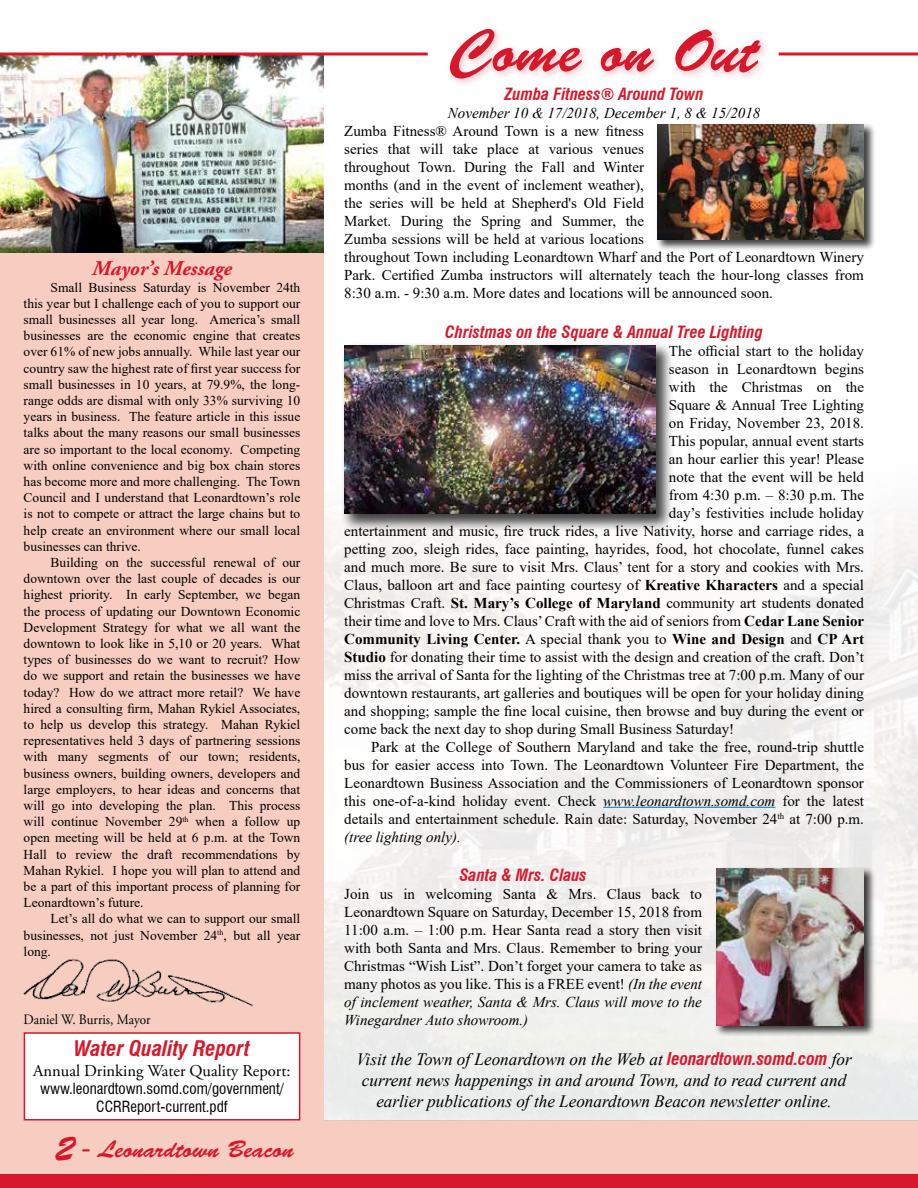
<style>
.page{position:relative;width:918px;height:1188px;background:#fff}
.page>*{position:absolute;margin:0;border:0;box-sizing:border-box;transform-origin:0 0}
.t1{font:60px "Brush Script Std";color:#d7182a}
.t2{font:24px "Brush Script Std";color:#d7182a}
.t3{font:italic 700 condensed 21px "Swiss 721 BT";color:#d7182a}
.t4{font:italic 700 21px "Adobe Garamond Pro";color:#d7182a}
.t5{font:italic 17.25px/20.9px "Times New Roman";color:#000;text-align:center}
.t6{font:italic 700 condensed 16.5px "Swiss 721 BT";color:#d7182a}
.t7{font:16.5px "Adobe Garamond Pro";color:#000}
.t8{font:15px/18px "Times New Roman";color:#000}
.t9{font:700 15px "Times New Roman";color:#000}
.t10{font:condensed 15px/18px "Swiss 721 BT";color:#000;text-align:center}
.t11{font:italic 15px "Times New Roman";color:#000}
.t12{font:14.25px "Adobe Garamond Pro";color:#000;scale:.93 1}
.t13{font:13.5px/16.2px "Times New Roman";color:#000;text-align:justify}
.s1{font-size:36px}
.s2{font-weight:700}
.s3{font-weight:400}
.s4{font-style:italic}
.s5{font-family:"Swiss 721 BT";font-weight:700;font-stretch:condensed;color:#d7182a}
</style>
<div class="page">
<div style="left:0;top:1120px;width:918px;height:68px;background:#f6cdc0"></div>
<div style="left:0;top:1174px;width:918px;height:14px;background:#d7182a"></div>
<div style="left:0;top:188px;width:324px;height:932px;background:#f6cdc0"></div>
<img style="left:0;top:56px;width:324px;height:196px">
<svg style="left:779px;top:52px;width:139px;height:4px"></svg>
<div style="left:445px;top:25px;width:325px;height:63px;background:#d7182a;opacity:.2"></div>
<svg style="left:0;top:52px;width:428px;height:4px;background:#d54653"></svg>
<div style="left:24px;top:1033px;width:276px;height:87px;background:#fff"></div>
<div style="left:24px;top:1032px;width:276px;height:88px;border:2px solid #d7182a"></div>
<img style="left:24px;top:959px;width:230px;height:48px">
<div style="left:655px;top:122px;width:221px;height:129px;background:#000;opacity:.75"></div>
<img style="left:658px;top:124px;width:206px;height:116px">
<hr style="left:603px;top:807px;width:172px;height:1px;background:#0070c0">
<div style="left:340px;top:341px;width:334px;height:191px;background:#000;opacity:.75"></div>
<img style="left:344px;top:345px;width:311px;height:169px">
<div style="left:714px;top:866px;width:162px;height:171px;background:#000;opacity:.75"></div>
<img style="left:717px;top:869px;width:147px;height:156px">
<h3 class="t4" style="left:92px;top:257px;width:141px">Mayor’s Message</h3>
<p class="t13" style="left:24px;top:279px;width:278px;text-indent:27px">Small Business Saturday is November 24th this year but I challenge each of you to support our small businesses all year long. America’s small businesses are the economic engine that creates over 61% of new jobs annually. While last year our country saw the highest rate of first year success for small businesses in 10 years, at 79.9%, the long&shy;range odds are dismal with only 33% surviving 10 years in business. The feature article in this issue talks about the many reasons our small businesses are so important to the local economy. Competing with online convenience and big box chain stores has become more and more challenging. The Town Council and I understand that Leonardtown’s role is not to compete or attract the large chains but to help create an environment where our small local businesses can thrive.</p>
<p class="t13" style="left:24px;top:554px;width:278px;text-indent:27px">Building on the successful renewal of our downtown over the last couple of decades is our highest priority. In early September, we began the process of updating our Downtown Economic Development Strategy for what we all want the downtown to look like in 5,10 or 20 years. What types of businesses do we want to recruit? How do we support and retain the businesses we have today? How do we attract more retail? We have hired a consulting firm, Mahan Rykiel Associates, to help us develop this strategy. Mahan Rykiel representatives held 3 days of partnering sessions with many segments of our town; residents, business owners, building owners, developers and large employers, to hear ideas and concerns that will go into developing the plan. This process will continue November 29<sup>th</sup> when a follow up open meeting will be held at 6 p.m. at the Town Hall to review the draft recommendations by Mahan Rykiel. I hope you will plan to attend and be a part of this important process of planning for Leonardtown’s future.</p>
<p class="t13" style="left:24px;top:910px;width:278px;text-indent:27px">Let’s all do what we can to support our small businesses, not just November 24<sup>th</sup>, but all year long.</p>
<p class="t12" style="left:24px;top:1011px;width:138px">Daniel W. Burris, Mayor</p>
<h3 class="t3" style="left:74px;top:1036px;width:178px">Water Quality Report</h3>
<p class="t7" style="left:33px;top:1061px;width:259px">Annual Drinking Water Quality Report:</p>
<p class="t10" style="left:40px;top:1080px;width:245px">www.leonardtown.somd.com/government/<br>CCRReport-current.pdf</p>
<h2 class="t2" style="left:54px;top:1136px;width:241px"><span class="s1">2</span> - Leonardtown Beacon</h2>
<h1 class="t1" style="left:450px;top:18px;width:309px">Come on Out</h1>
<p class="t6" style="left:505px;top:84px;width:201px">Zumba Fitness® Around Town</p>
<p class="t11" style="left:448px;top:103px;width:314px">November 10 &amp; 17/2018, December 1, 8 &amp; 15/2018</p>
<p class="t8" style="left:344px;top:122px;width:521px">Zumba Fitness® Around Town is a new fitness<br>series that will take place at various venues<br>throughout Town. During the Fall and Winter<br>months (and in the event of inclement weather),<br>the series will be held at Shepherd's Old Field<br>Market. During the Spring and Summer, the<br>Zumba sessions will be held at various locations<br>throughout Town including Leonardtown Wharf and the Port of Leonardtown Winery Park. Certified Zumba instructors will alternately teach the hour-long classes from 8:30 a.m. - 9:30 a.m. More dates and locations will be announced soon.</p>
<p class="t6" style="left:445px;top:322px;width:319px">Christmas on the Square &amp; Annual Tree Lighting</p>
<p class="t8" style="left:669px;top:341px;width:197px">The official start to the holiday</p>
<p class="t8" style="left:669px;top:359px;width:197px">season in Leonardtown begins</p>
<p class="t8" style="left:669px;top:377px;width:197px">with the Christmas on the</p>
<p class="t8" style="left:669px;top:395px;width:197px">Square &amp; Annual Tree Lighting</p>
<p class="t8" style="left:669px;top:413px;width:197px">on Friday, November 23, 2018.</p>
<p class="t8" style="left:669px;top:431px;width:197px">This popular, annual event starts</p>
<p class="t8" style="left:669px;top:449px;width:197px">an hour earlier this year! Please</p>
<p class="t8" style="left:669px;top:467px;width:197px">note that the event will be held</p>
<p class="t8" style="left:669px;top:485px;width:197px">from 4:30 p.m. – 8:30 p.m. The</p>
<p class="t8" style="left:669px;top:503px;width:197px">day’s festivities include holiday</p>
<p class="t8" style="left:344px;top:521px;width:521px">entertainment and music, fire truck rides, a live Nativity, horse and carriage rides, a</p>
<p class="t8" style="left:344px;top:539px;width:521px">petting zoo, sleigh rides, face painting, hayrides, food, hot chocolate, funnel cakes</p>
<p class="t8" style="left:344px;top:557px;width:521px">and much more. Be sure to visit Mrs. Claus’ tent for a story and cookies with Mrs.</p>
<p class="t8" style="left:344px;top:575px;width:521px">Claus, balloon art and face painting courtesy of <span class="s2">Kreative Kharacters</span> and a special</p>
<p class="t8" style="left:344px;top:593px;width:521px">Christmas Craft. <span class="s2">St. Mary’s College of Maryland</span> community art students donated</p>
<p class="t8" style="left:344px;top:611px;width:521px">their time and love to Mrs. Claus’ Craft with the aid of seniors from <span class="s2">Cedar Lane Senior</span></p>
<p class="t9" style="left:344px;top:628px;width:521px">Community Living Center. <span class="s3">A special thank you to</span> Wine and Design <span class="s3">and</span> CP Art</p>
<p class="t8" style="left:344px;top:647px;width:521px"><span class="s2">Studio</span> for donating their time to assist with the design and creation of the craft. Don’t</p>
<p class="t8" style="left:344px;top:665px;width:521px">miss the arrival of Santa for the lighting of the Christmas tree at 7:00 p.m. Many of our</p>
<p class="t8" style="left:344px;top:683px;width:521px">downtown restaurants, art galleries and boutiques will be open for your holiday dining</p>
<p class="t8" style="left:344px;top:701px;width:521px">and shopping; sample the fine local cuisine, then browse and buy during the event or</p>
<p class="t8" style="left:344px;top:719px;width:391px">come back the next day to shop during Small Business Saturday!</p>
<p class="t8" style="left:371px;top:737px;width:494px">Park at the College of Southern Maryland and take the free, round-trip shuttle</p>
<p class="t8" style="left:344px;top:755px;width:521px">bus for easier access into Town. The Leonardtown Volunteer Fire Department, the</p>
<p class="t8" style="left:344px;top:773px;width:521px">Leonardtown Business Association and the Commissioners of Leonardtown sponsor</p>
<p class="t8" style="left:344px;top:791px;width:521px">this one-of-a-kind holiday event. Check <span class="s4">www.leonardtown.somd.com</span> for the latest</p>
<p class="t8" style="left:344px;top:809px;width:521px">details and entertainment schedule. Rain date: Saturday, November 24<sup>th</sup> at 7:00 p.m.</p>
<p class="t11" style="left:344px;top:826px;width:118px">(tree lighting only).</p>
<p class="t6" style="left:459px;top:865px;width:129px">Santa &amp; Mrs. Claus</p>
<p class="t8" style="left:344px;top:885px;width:359px;text-align:justify">Join us in welcoming Santa &amp; Mrs. Claus back to Leonardtown Square on Saturday, December 15, 2018 from 11:00 a.m. – 1:00 p.m. Hear Santa read a story then visit with both Santa and Mrs. Claus. Remember to bring your Christmas “Wish List”. Don’t forget your camera to take as many photos as you like. This is a FREE event! <span class="s4">(In the event of inclement weather, Santa &amp; Mrs. Claus will move to the Winegardner Auto showroom.)</span></p>
<p class="t5" style="left:356px;top:1049px;width:497px">Visit the Town of Leonardtown on the Web at <span class="s5">leonardtown.somd.com</span> for current news happenings in and around Town, and to read current and earlier publications of the Leonardtown Beacon newsletter online.</p>
</div>
